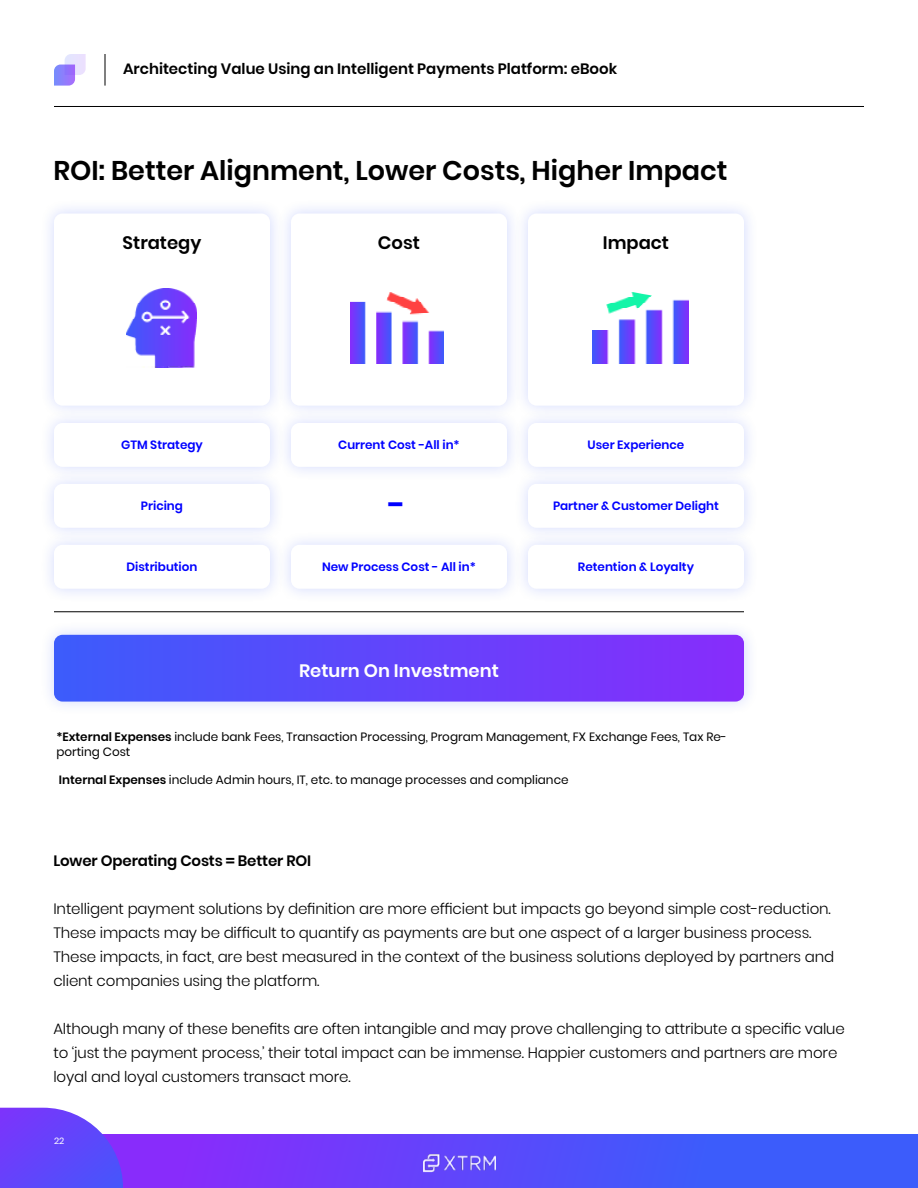
<style>
.page{position:relative;width:918px;height:1188px;background:#fff}
.page>*{position:absolute;margin:0;border:0;box-sizing:border-box;transform-origin:0 0}
.t1{font:600 33px "Poppins";color:#00f}
.t2{font:600 27px "Poppins";color:#000}
.t3{font:600 18px "Poppins";color:#000}
.t4{font:600 18px "Poppins";color:#fff}
.t5{font:300 15px/24px "Poppins";letter-spacing:-.01em;color:#000}
.t6{font:600 15px "Poppins";color:#000}
.t7{font:12px/14.4px "Poppins";color:#000}
.t8{font:600 12px "Poppins";color:#00f}
.t9{font:9px "Poppins";color:#fff}
.s1{font-weight:600}
</style>
<div class="page">
<div style="left:53px;top:1134px;width:865px;height:54px;background:linear-gradient(to right,#9226fb,#2c66fb)"></div>
<svg style="left:0;top:1108px;width:123px;height:80px;background:#7356fb"></svg>
<img style="left:423px;top:1153px;width:73px;height:19px">
<svg style="left:54px;top:54px;width:32px;height:32px"></svg>
<hr style="left:54px;top:106px;width:810px;height:1px;background:#000">
<hr style="left:105px;top:54px;width:1px;height:32px;background:#000">
<div style="left:40px;top:199px;width:244px;height:221px;background:#f5f7fe"></div>
<div style="left:54px;top:214px;width:216px;height:192px;background:#fff;border-radius:9px"></div>
<div style="left:277px;top:199px;width:244px;height:221px;background:#f5f7fe"></div>
<div style="left:291px;top:214px;width:216px;height:192px;background:#fff;border-radius:9px"></div>
<div style="left:514px;top:199px;width:244px;height:221px;background:#f7f8fe"></div>
<div style="left:528px;top:214px;width:216px;height:192px;background:#fff;border-radius:9px"></div>
<img style="left:126px;top:288px;width:70px;height:80px">
<div style="left:40px;top:409px;width:244px;height:72px;background:#f4f6fe"></div>
<div style="left:54px;top:423px;width:216px;height:44px;background:#fff;border-radius:9px"></div>
<div style="left:40px;top:470px;width:244px;height:72px;background:#f4f6fe"></div>
<div style="left:54px;top:484px;width:216px;height:44px;background:#fff;border-radius:9px"></div>
<div style="left:40px;top:530px;width:244px;height:73px;background:#f5f7fe"></div>
<div style="left:54px;top:545px;width:216px;height:44px;background:#fff;border-radius:9px"></div>
<div style="left:277px;top:409px;width:244px;height:72px;background:#f6f7fe"></div>
<div style="left:291px;top:423px;width:216px;height:44px;background:#fff;border-radius:9px"></div>
<div style="left:277px;top:530px;width:244px;height:73px;background:#f9fafe"></div>
<div style="left:291px;top:545px;width:216px;height:44px;background:#fff;border-radius:9px"></div>
<div style="left:40px;top:620px;width:718px;height:96px;background:#3c5cfb;opacity:.22"></div>
<svg style="left:54px;top:635px;width:690px;height:67px;background:#6245fb"></svg>
<div style="left:514px;top:409px;width:244px;height:72px;background:#f5f6fe"></div>
<div style="left:528px;top:423px;width:216px;height:44px;background:#fff;border-radius:9px"></div>
<div style="left:514px;top:470px;width:244px;height:72px;background:#f4f6fe"></div>
<div style="left:528px;top:484px;width:216px;height:44px;background:#fff;border-radius:9px"></div>
<div style="left:514px;top:530px;width:244px;height:73px;background:#f5f7fe"></div>
<div style="left:528px;top:545px;width:216px;height:44px;background:#fff;border-radius:9px"></div>
<hr style="left:54px;top:612px;width:690px;height:1px;background:#000">
<img style="left:593px;top:292px;width:95px;height:72px">
<img style="left:351px;top:292px;width:92px;height:72px">
<p class="t6" style="left:123px;top:60px;width:496px">Architecting Value Using an Intelligent Payments Platform: eBook</p>
<h2 class="t2" style="left:53px;top:155px;width:676px">ROI: Better Alignment, Lower Costs, Higher Impact</h2>
<p class="t3" style="left:123px;top:232px;width:80px">Strategy</p>
<p class="t3" style="left:378px;top:232px;width:44px">Cost</p>
<p class="t3" style="left:603px;top:232px;width:68px">Impact</p>
<p class="t8" style="left:121px;top:438px;width:83px">GTM Strategy</p>
<p class="t8" style="left:338px;top:438px;width:123px">Current Cost -All in*</p>
<p class="t8" style="left:588px;top:438px;width:98px">User Experience</p>
<p class="t8" style="left:141px;top:499px;width:44px">Pricing</p>
<h1 class="t1" style="left:388px;top:485px;width:19px">-</h1>
<p class="t8" style="left:553px;top:499px;width:167px">Partner &amp; Customer Delight</p>
<p class="t8" style="left:126px;top:560px;width:73px">Distribution</p>
<p class="t8" style="left:322px;top:560px;width:155px">New Process Cost - All in*</p>
<p class="t8" style="left:578px;top:560px;width:118px">Retention &amp; Loyalty</p>
<p class="t4" style="left:299px;top:661px;width:201px">Return On Investment</p>
<p class="t7" style="left:56px;top:730px;width:672px"><span class="s1">*External Expenses</span> include bank Fees, Transaction Processing, Program Management, FX Exchange Fees, Tax Re&shy;porting Cost</p>
<p class="t7" style="left:59px;top:773px;width:511px"><span class="s1">Internal Expenses</span> include Admin hours, IT, etc. to manage processes and compliance</p>
<p class="t6" style="left:53px;top:852px;width:259px">Lower Operating Costs = Better ROI</p>
<p class="t5" style="left:53px;top:897px;width:782px">Intelligent payment solutions by definition are more efficient but impacts go beyond simple cost-reduction.<br>These impacts may be difficult to quantify as payments are but one aspect of a larger business process.<br>These impacts, in fact, are best measured in the context of the business solutions deployed by partners and client companies using the platform.</p>
<p class="t5" style="left:53px;top:1017px;width:793px">Although many of these benefits are often intangible and may prove challenging to attribute a specific value to ‘just the payment process,’ their total impact can be immense. Happier customers and partners are more loyal and loyal customers transact more.</p>
<p class="t9" style="left:54px;top:1136px;width:12px">22</p>
</div>
